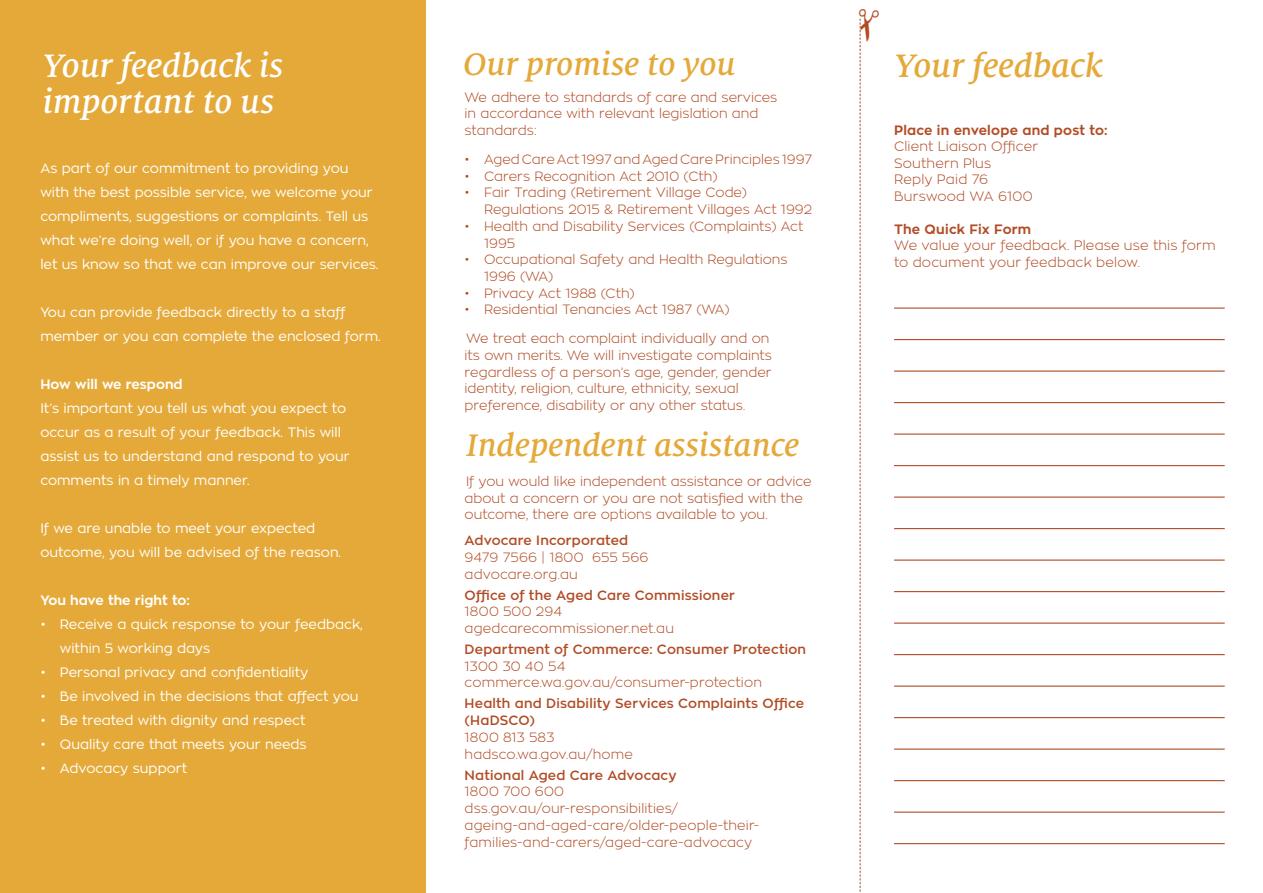
<style>
.page{position:relative;width:1263px;height:893px;background:#fff}
.page>*{position:absolute;margin:0;border:0;box-sizing:border-box;transform-origin:0 0}
.t1{font:italic 500 36px/36px "Milo Serif Pro";color:#fff}
.t2{font:italic 500 36px "Milo Serif Pro";color:#e4a939}
.t3{font:italic 500 34.5px "Milo Serif Pro";color:#e4a939}
.t4{font:13.5px/24px "Zona Pro";color:#fff}
.t5{font:300 13.5px/16.5px "Zona Pro";letter-spacing:.01em;color:#b14c25}
.t6{font:700 13.5px "Zona Pro";letter-spacing:.015em;color:#b14c25}
.t7{font:700 13.5px "Zona Pro";color:#fff}
.t8{font:300 13.35px/16.8px "Zona Pro";color:#b14c25}
.t9{font:600 13.35px/16.8px "Zona Pro";letter-spacing:.015em;color:#b14c25}
.t10{font:300 13.35px "Zona Pro";letter-spacing:.025em;color:#b14c25}
.t11{font:300 13.35px "Zona Pro";letter-spacing:.02em;color:#b14c25}
</style>
<div class="page">
<div style="left:0;top:0;width:425px;height:893px;background:#e4a939"></div>
<hr style="left:894px;top:308px;width:331px;height:1px;background:#b14c25">
<hr style="left:894px;top:339px;width:331px;height:1px;background:#b14c25">
<hr style="left:894px;top:371px;width:331px;height:1px;background:#b14c25">
<hr style="left:894px;top:402px;width:331px;height:1px;background:#b14c25">
<hr style="left:894px;top:434px;width:331px;height:1px;background:#b14c25">
<hr style="left:894px;top:465px;width:331px;height:1px;background:#b14c25">
<hr style="left:894px;top:497px;width:331px;height:1px;background:#b14c25">
<hr style="left:894px;top:528px;width:331px;height:1px;background:#b14c25">
<hr style="left:894px;top:560px;width:331px;height:1px;background:#b14c25">
<hr style="left:894px;top:591px;width:331px;height:1px;background:#b14c25">
<hr style="left:894px;top:623px;width:331px;height:1px;background:#b14c25">
<hr style="left:894px;top:654px;width:331px;height:1px;background:#b14c25">
<hr style="left:894px;top:686px;width:331px;height:1px;background:#b14c25">
<hr style="left:894px;top:717px;width:331px;height:1px;background:#b14c25">
<hr style="left:894px;top:749px;width:331px;height:1px;background:#b14c25">
<hr style="left:894px;top:780px;width:331px;height:1px;background:#b14c25">
<hr style="left:894px;top:812px;width:331px;height:1px;background:#b14c25">
<hr style="left:894px;top:843px;width:331px;height:1px;background:#b14c25">
<svg style="left:859px;top:18px;width:2px;height:874px"></svg>
<p class="t1" style="left:43px;top:48px;width:242px">Your feedback is important to us</p>
<p class="t4" style="left:40px;top:156px;width:340px">As part of our commitment to providing you with the best possible service, we welcome your compliments, suggestions or complaints. Tell us what we’re doing well, or if you have a concern, let us know so that we can improve our services.</p>
<p class="t4" style="left:40px;top:300px;width:342px">You can provide feedback directly to a staff member or you can complete the enclosed form.</p>
<p class="t7" style="left:40px;top:375px;width:144px">How will we respond</p>
<p class="t4" style="left:40px;top:396px;width:311px">It’s important you tell us what you expect to occur as a result of your feedback. This will assist us to understand and respond to your comments in a timely manner.</p>
<p class="t4" style="left:40px;top:516px;width:302px">If we are unable to meet your expected outcome, you will be advised of the reason.</p>
<p class="t7" style="left:40px;top:591px;width:151px">You have the right to:</p>
<p class="t4" style="left:60px;top:612px;width:304px;text-indent:-20px">• Receive a quick response to your feedback, within 5 working days</p>
<p class="t4" style="left:40px;top:660px;width:270px">• Personal privacy and confidentiality</p>
<p class="t4" style="left:40px;top:684px;width:320px">• Be involved in the decisions that affect you</p>
<p class="t4" style="left:40px;top:708px;width:267px">• Be treated with dignity and respect</p>
<p class="t4" style="left:40px;top:732px;width:268px">• Quality care that meets your needs</p>
<p class="t4" style="left:40px;top:756px;width:148px">• Advocacy support</p>
<p class="t3" style="left:463px;top:45px;width:273px">Our promise to you</p>
<p class="t2" style="left:894px;top:45px;width:210px">Your feedback</p>
<p class="t8" style="left:465px;top:88px;width:314px">We adhere to standards of care and services in accordance with relevant legislation and standards:</p>
<p class="t8" style="left:465px;top:151px;width:349px">• Aged Care Act 1997 and Aged Care Principles 1997</p>
<p class="t8" style="left:465px;top:167px;width:254px">• Carers Recognition Act 2010 (Cth)</p>
<p class="t8" style="left:484px;top:184px;width:329px;text-indent:-20px">• Fair Trading (Retirement Village Code)<br>Regulations 2015 &amp; Retirement Villages Act 1992</p>
<p class="t8" style="left:484px;top:218px;width:321px;text-indent:-20px">• Health and Disability Services (Complaints) Act<br>1995</p>
<p class="t8" style="left:484px;top:251px;width:305px;text-indent:-20px">• Occupational Safety and Health Regulations<br>1996 (WA)</p>
<p class="t8" style="left:465px;top:284px;width:172px">• Privacy Act 1988 (Cth)</p>
<p class="t8" style="left:465px;top:301px;width:266px">• Residential Tenancies Act 1987 (WA)</p>
<p class="t8" style="left:465px;top:330px;width:309px">We treat each complaint individually and on its own merits. We will investigate complaints regardless of a person’s age, gender, gender identity, religion, culture, ethnicity, sexual preference, disability or any other status.</p>
<p class="t3" style="left:466px;top:426px;width:335px">Independent assistance</p>
<p class="t8" style="left:465px;top:473px;width:349px">If you would like independent assistance or advice about a concern or you are not satisfied with the outcome, there are options available to you.</p>
<p class="t9" style="left:465px;top:532px;width:165px">Advocare Incorporated</p>
<p class="t8" style="left:465px;top:549px;width:185px">9479 7566 | 1800 655 566</p>
<p class="t8" style="left:465px;top:565px;width:115px">advocare.org.au</p>
<p class="t9" style="left:465px;top:586px;width:272px">Office of the Aged Care Commissioner</p>
<p class="t11" style="left:465px;top:603px;width:99px">1800 500 294</p>
<p class="t8" style="left:465px;top:620px;width:211px">agedcarecommissioner.net.au</p>
<p class="t9" style="left:465px;top:641px;width:343px">Department of Commerce: Consumer Protection</p>
<p class="t10" style="left:465px;top:657px;width:102px">1300 30 40 54</p>
<p class="t8" style="left:465px;top:674px;width:299px">commerce.wa.gov.au/consumer-protection</p>
<p class="t9" style="left:465px;top:695px;width:341px">Health and Disability Services Complaints Office (HaDSCO)</p>
<p class="t8" style="left:465px;top:729px;width:91px">1800 813 583</p>
<p class="t8" style="left:465px;top:745px;width:170px">hadsco.wa.gov.au/home</p>
<p class="t9" style="left:465px;top:766px;width:214px">National Aged Care Advocacy</p>
<p class="t10" style="left:465px;top:783px;width:101px">1800 700 600</p>
<p class="t8" style="left:465px;top:800px;width:215px">dss.gov.au/our-responsibilities/</p>
<p class="t8" style="left:465px;top:817px;width:296px">ageing-and-aged-care/older-people-their&shy;families-and-carers/aged-care-advocacy</p>
<p class="t6" style="left:894px;top:121px;width:215px">Place in envelope and post to:</p>
<p class="t5" style="left:894px;top:138px;width:146px">Client Liaison Officer</p>
<p class="t5" style="left:894px;top:155px;width:99px">Southern Plus</p>
<p class="t5" style="left:894px;top:171px;width:96px">Reply Paid 76</p>
<p class="t5" style="left:894px;top:188px;width:140px">Burswood WA 6100</p>
<p class="t6" style="left:894px;top:220px;width:138px">The Quick Fix Form</p>
<p class="t5" style="left:894px;top:237px;width:323px">We value your feedback. Please use this form to document your feedback below.</p>
</div>
